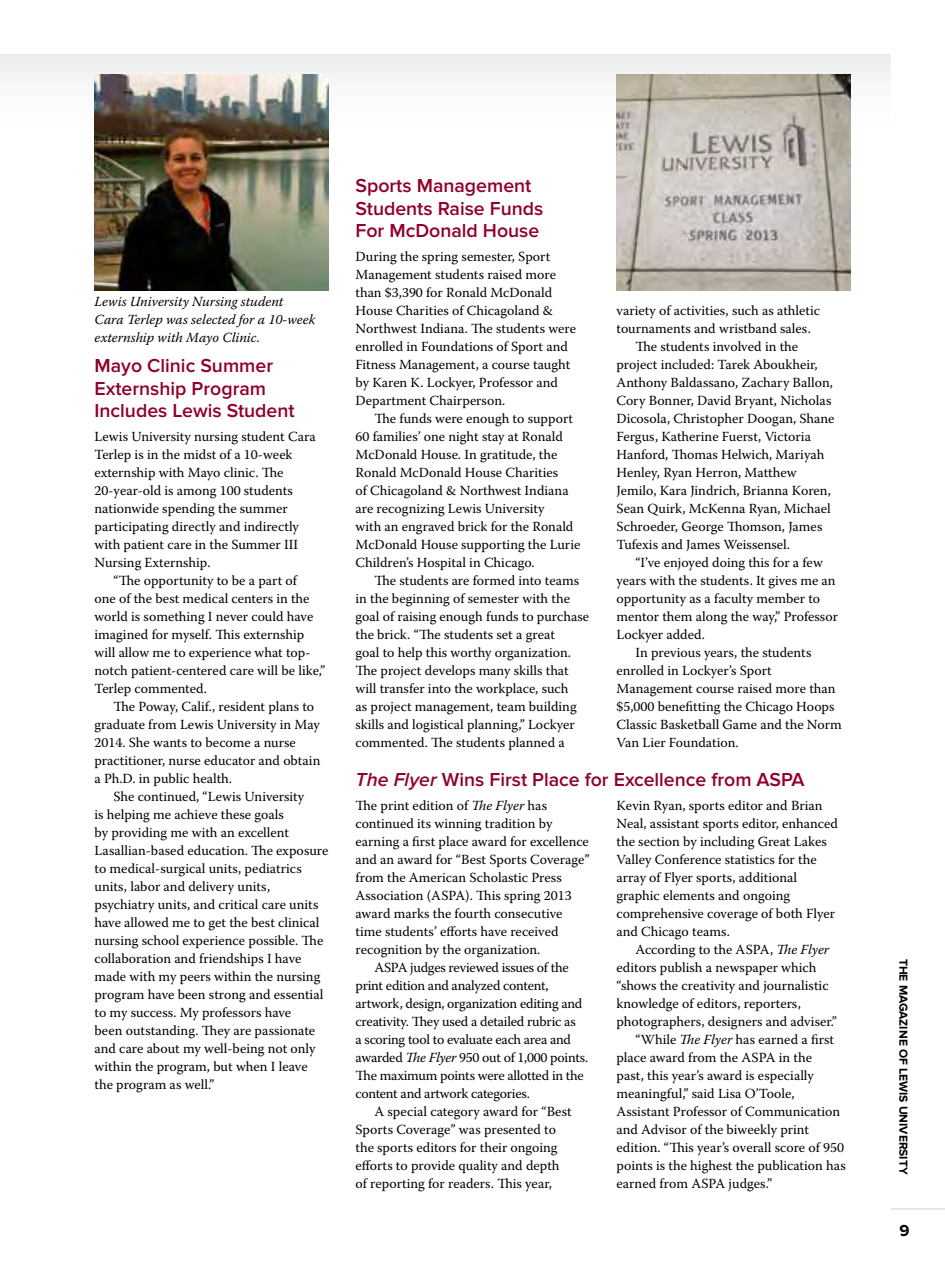
<style>
.page{position:relative;width:945px;height:1269px;background:#fff}
.page>*{position:absolute;margin:0;border:0;box-sizing:border-box;transform-origin:0 0}
.t1{font:600 19.5px/22.5px "Proxima Nova";color:#910028}
.t2{font:700 16.5px "Proxima Nova";color:#000}
.t3{font:13.8px/18px "Warnock Pro";color:#000}
.t4{font:13.8px "Warnock Pro";letter-spacing:-.02em;color:#000}
.t5{font:italic 13.8px/18px "Warnock Pro";color:#000}
.t6{font:700 12px "Proxima Nova";color:#000}
.s1{font-style:italic}
</style>
<div class="page">
<hr style="left:891px;top:1208px;width:54px;height:2px;background:#e0dcda">
<div style="left:0;top:54px;width:891px;height:88px;background:#f8f8f8"></div>
<img style="left:94px;top:74px;width:234px;height:216px">
<img style="left:616px;top:74px;width:234px;height:216px">
<p class="t5" style="left:94px;top:292px;width:222px">Lewis University Nursing student<br>Cara Terlep was selected for a 10-week externship with Mayo Clinic.</p>
<h1 class="t1" style="left:94px;top:355px;width:202px">Mayo Clinic Summer<br>Externship Program<br>Includes Lewis Student</h1>
<p class="t3" style="left:94px;top:427px;width:223px">Lewis University nursing student Cara Terlep is in the midst of a 10-week externship with Mayo clinic. The 20-year-old is among 100 students nationwide spending the summer participating directly and indirectly with patient care in the Summer III Nursing Externship.</p>
<p class="t3" style="left:94px;top:571px;width:232px;text-indent:19px">“The opportunity to be a part of<br>one of the best medical centers in the world is something I never could have imagined for myself. This externship will allow me to experience what top&shy;notch patient-centered care will be like,” Terlep commented.</p>
<p class="t3" style="left:94px;top:697px;width:227px;text-indent:19px">The Poway, Calif., resident plans to graduate from Lewis University in May 2014. She wants to become a nurse practitioner, nurse educator and obtain a Ph.D. in public health.</p>
<p class="t3" style="left:94px;top:787px;width:235px;text-indent:19px">She continued, “Lewis University<br>is helping me achieve these goals<br>by providing me with an excellent Lasallian-based education. The exposure to medical-surgical units, pediatrics units, labor and delivery units, psychiatry units, and critical care units have allowed me to get the best clinical nursing school experience possible. The collaboration and friendships I have made with my peers within the nursing program have been strong and essential to my success. My professors have<br>been outstanding. They are passionate and care about my well-being not only within the program, but when I leave the program as well.”</p>
<h1 class="t1" style="left:356px;top:175px;width:189px">Sports Management<br>Students Raise Funds<br>For McDonald House</h1>
<p class="t3" style="left:356px;top:247px;width:222px">During the spring semester, Sport Management students raised more than $3,390 for Ronald McDonald House Charities of Chicagoland &amp; Northwest Indiana. The students were enrolled in Foundations of Sport and Fitness Management, a course taught by Karen K. Lockyer, Professor and Department Chairperson.</p>
<p class="t3" style="left:356px;top:409px;width:226px;text-indent:19px">The funds were enough to support 60 families’ one night stay at Ronald McDonald House. In gratitude, the Ronald McDonald House Charities<br>of Chicagoland &amp; Northwest Indiana are recognizing Lewis University<br>with an engraved brick for the Ronald McDonald House supporting the Lurie Children’s Hospital in Chicago.</p>
<p class="t3" style="left:356px;top:571px;width:235px;text-indent:19px">The students are formed into teams in the beginning of semester with the goal of raising enough funds to purchase the brick. “The students set a great<br>goal to help this worthy organization.<br>The project develops many skills that will transfer into the workplace, such<br>as project management, team building skills and logistical planning,” Lockyer commented. The students planned a</p>
<p class="t3" style="left:617px;top:301px;width:205px">variety of activities, such as athletic</p>
<p class="t3" style="left:617px;top:319px;width:196px">tournaments and wristband sales.</p>
<p class="t3" style="left:635px;top:337px;width:164px">The students involved in the</p>
<p class="t3" style="left:617px;top:355px;width:203px">project included: Tarek Aboukheir,</p>
<p class="t3" style="left:617px;top:373px;width:218px">Anthony Baldassano, Zachary Ballon,</p>
<p class="t3" style="left:617px;top:391px;width:216px">Cory Bonner, David Bryant, Nicholas</p>
<p class="t3" style="left:617px;top:409px;width:220px">Dicosola, Christopher Doogan, Shane</p>
<p class="t3" style="left:617px;top:427px;width:196px">Fergus, Katherine Fuerst, Victoria</p>
<p class="t3" style="left:617px;top:445px;width:209px">Hanford, Thomas Helwich, Mariyah</p>
<p class="t3" style="left:617px;top:463px;width:182px">Henley, Ryan Herron, Matthew</p>
<p class="t3" style="left:617px;top:481px;width:216px">Jemilo, Kara Jindrich, Brianna Koren,</p>
<p class="t3" style="left:617px;top:499px;width:216px">Sean Quirk, McKenna Ryan, Michael</p>
<p class="t3" style="left:617px;top:517px;width:207px">Schroeder, George Thomson, James</p>
<p class="t3" style="left:617px;top:535px;width:175px">Tufexis and James Weissensel.</p>
<p class="t3" style="left:635px;top:553px;width:189px">“I’ve enjoyed doing this for a few</p>
<p class="t3" style="left:617px;top:571px;width:221px">years with the students. It gives me an</p>
<p class="t3" style="left:617px;top:589px;width:205px">opportunity as a faculty member to</p>
<p class="t3" style="left:617px;top:607px;width:223px">mentor them along the way,” Professor</p>
<p class="t3" style="left:617px;top:625px;width:90px">Lockyer added.</p>
<p class="t3" style="left:635px;top:643px;width:177px">In previous years, the students</p>
<p class="t3" style="left:617px;top:661px;width:157px">enrolled in Lockyer’s Sport</p>
<p class="t3" style="left:617px;top:679px;width:221px">Management course raised more than</p>
<p class="t3" style="left:617px;top:697px;width:220px">$5,000 benefitting the Chicago Hoops</p>
<p class="t3" style="left:617px;top:715px;width:227px">Classic Basketball Game and the Norm</p>
<p class="t3" style="left:617px;top:733px;width:124px">Van Lier Foundation.</p>
<h1 class="t1" style="left:356px;top:769px;width:451px"><span class="s1">The Flyer</span> Wins First Place for Excellence from ASPA</h1>
<p class="t3" style="left:356px;top:796px;width:193px">The print edition of <span class="s1">The Flyer</span> has</p>
<p class="t3" style="left:356px;top:814px;width:199px">continued its winning tradition by</p>
<p class="t3" style="left:356px;top:832px;width:235px">earning a first place award for excellence</p>
<p class="t3" style="left:356px;top:850px;width:236px">and an award for “Best Sports Coverage”</p>
<p class="t3" style="left:356px;top:868px;width:208px">from the American Scholastic Press</p>
<p class="t3" style="left:356px;top:886px;width:218px">Association (ASPA). This spring 2013</p>
<p class="t3" style="left:356px;top:904px;width:209px">award marks the fourth consecutive</p>
<p class="t3" style="left:356px;top:922px;width:205px">time students’ efforts have received</p>
<p class="t3" style="left:356px;top:940px;width:186px">recognition by the organization.</p>
<p class="t4" style="left:374px;top:959px;width:196px">ASPA judges reviewed issues of the</p>
<p class="t4" style="left:356px;top:977px;width:195px">print edition and analyzed content,</p>
<p class="t4" style="left:356px;top:995px;width:228px">artwork, design, organization editing and</p>
<p class="t3" style="left:356px;top:1012px;width:222px">creativity. They used a detailed rubric as</p>
<p class="t4" style="left:356px;top:1031px;width:217px">a scoring tool to evaluate each area and</p>
<p class="t4" style="left:356px;top:1049px;width:234px">awarded <span class="s1">The Flyer</span> 950 out of 1,000 points.</p>
<p class="t4" style="left:356px;top:1067px;width:230px">The maximum points were allotted in the</p>
<p class="t4" style="left:356px;top:1085px;width:176px">content and artwork categories.</p>
<p class="t3" style="left:374px;top:1102px;width:199px">A special category award for “Best</p>
<p class="t3" style="left:356px;top:1120px;width:202px">Sports Coverage” was presented to</p>
<p class="t3" style="left:356px;top:1138px;width:204px">the sports editors for their ongoing</p>
<p class="t3" style="left:356px;top:1156px;width:206px">efforts to provide quality and depth</p>
<p class="t3" style="left:356px;top:1174px;width:198px">of reporting for readers. This year,</p>
<p class="t3" style="left:617px;top:796px;width:223px">Kevin Ryan, sports editor and Brian Neal, assistant sports editor, enhanced the section by including Great Lakes Valley Conference statistics for the array of Flyer sports, additional graphic elements and ongoing comprehensive coverage of both Flyer and Chicago teams.</p>
<p class="t3" style="left:635px;top:940px;width:195px">According to the ASPA, <span class="s1">The Flyer</span></p>
<p class="t3" style="left:617px;top:958px;width:201px">editors publish a newspaper which</p>
<p class="t3" style="left:617px;top:976px;width:214px">“shows the creativity and journalistic</p>
<p class="t3" style="left:617px;top:994px;width:186px">knowledge of editors, reporters,</p>
<p class="t3" style="left:617px;top:1012px;width:222px">photographers, designers and adviser.”</p>
<p class="t3" style="left:635px;top:1030px;width:200px">“While <span class="s1">The Flyer</span> has earned a first</p>
<p class="t3" style="left:617px;top:1048px;width:197px">place award from the ASPA in the</p>
<p class="t3" style="left:617px;top:1066px;width:199px">past, this year’s award is especially</p>
<p class="t3" style="left:617px;top:1084px;width:180px">meaningful,” said Lisa O’Toole,</p>
<p class="t3" style="left:617px;top:1102px;width:225px">Assistant Professor of Communication</p>
<p class="t3" style="left:617px;top:1120px;width:194px">and Advisor of the biweekly print</p>
<p class="t3" style="left:617px;top:1138px;width:229px">edition. “This year’s overall score of 950</p>
<p class="t3" style="left:617px;top:1156px;width:231px">points is the highest the publication has</p>
<p class="t3" style="left:617px;top:1174px;width:157px">earned from ASPA judges.”</p>
<p class="t6" style="left:910px;top:959px;width:217px;rotate:90deg">The Magazine of Lewis University</p>
<p class="t2" style="left:899px;top:1221px;width:12px">9</p>
</div>
